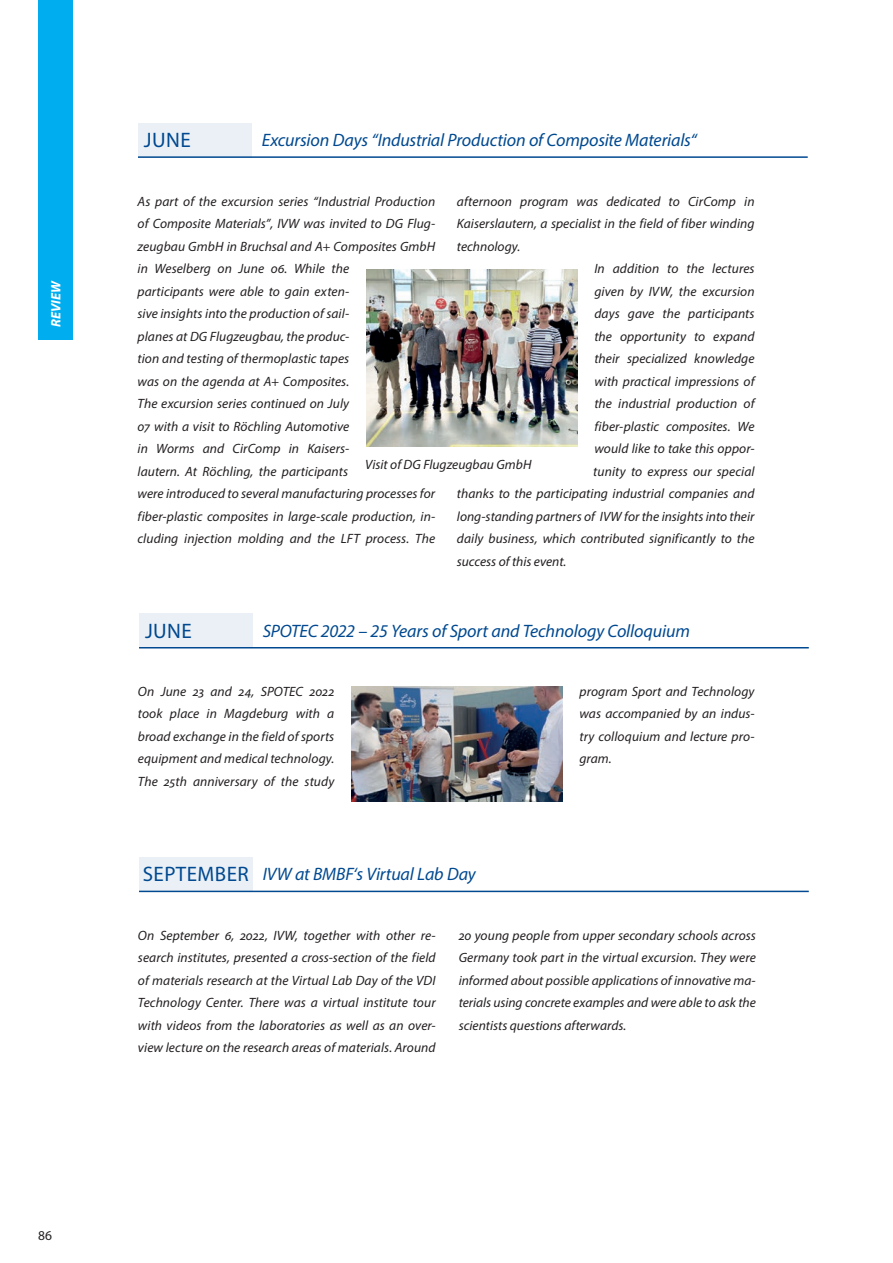
<style>
.page{position:relative;width:893px;height:1263px;background:#fff}
.page>*{position:absolute;margin:0;border:0;box-sizing:border-box;transform-origin:0 0}
.t1{font:21px "Myriad Pro";letter-spacing:.02em;color:#014990}
.t2{font:italic 18px "Myriad Pro";letter-spacing:-.01em;color:#014990}
.t3{font:italic 13.5px/22.5px "Myriad Pro";letter-spacing:.005em;color:#231f20;text-align:justify}
.t4{font:italic 700 13.5px "Myriad Pro";color:#fff}
.t5{font:13.5px "Myriad Pro";color:#231f20}
.s1{font-style:normal;font-size:21px}
</style>
<div class="page">
<div style="left:38px;top:0;width:34px;height:340px;background:#00aeef"></div>
<img style="left:366px;top:269px;width:211px;height:177px">
<img style="left:351px;top:687px;width:211px;height:114px">
<hr style="left:138px;top:156px;width:670px;height:2px;background:#014990">
<div style="left:138px;top:123px;width:114px;height:34px;background:#ebf0f6"></div>
<hr style="left:139px;top:647px;width:670px;height:1px;background:#014990">
<div style="left:139px;top:614px;width:114px;height:34px;background:#ebf0f6"></div>
<hr style="left:139px;top:891px;width:670px;height:1px;background:#014990">
<div style="left:139px;top:857px;width:114px;height:34px;background:#ebf0f6"></div>
<p class="t4" style="left:47px;top:327px;width:49px;rotate:-90deg">REVIEW</p>
<p class="t5" style="left:38px;top:1227px;width:15px">86</p>
<h1 class="t1" style="left:144px;top:127px;width:48px">JUNE</h1>
<h2 class="t2" style="left:262px;top:129px;width:436px">Excursion Days “Industrial Production of Composite Materials“</h2>
<p class="t3" style="left:138px;top:190px;width:299px;text-align:left">As part of the excursion series “Industrial Production of Composite Materials”, IVW was invited to DG Flug&shy;zeugbau GmbH in Bruchsal and A+ Composites GmbH in Weselberg on June 06. While the<br>participants were able to gain exten-<br>sive insights into the production of sail-<br>planes at DG Flugzeugbau, the produc-<br>tion and testing of thermoplastic tapes<br>was on the agenda at A+ Composites.<br>The excursion series continued on July<br>07 with a visit to Röchling Automotive<br>in Worms and CirComp in Kaisers-<br>lautern. At Röchling, the participants<br>were introduced to several manufacturing processes for fiber-plastic composites in large-scale production, in&shy;cluding injection molding and the LFT process. The</p>
<p class="t3" style="left:457px;top:190px;width:299px">afternoon program was dedicated to CirComp in</p>
<p class="t3" style="left:457px;top:212px;width:299px">Kaiserslautern, a specialist in the field of fiber winding</p>
<p class="t3" style="left:457px;top:235px;width:65px">technology.</p>
<p class="t3" style="left:594px;top:257px;width:162px">In addition to the lectures</p>
<p class="t3" style="left:594px;top:280px;width:162px">given by IVW, the excursion</p>
<p class="t3" style="left:594px;top:302px;width:162px">days gave the participants</p>
<p class="t3" style="left:594px;top:325px;width:162px">the opportunity to expand</p>
<p class="t3" style="left:594px;top:347px;width:162px">their specialized knowledge</p>
<p class="t3" style="left:594px;top:370px;width:162px">with practical impressions of</p>
<p class="t3" style="left:594px;top:392px;width:162px">the industrial production of</p>
<p class="t3" style="left:594px;top:415px;width:162px">fiber-plastic composites. We</p>
<p class="t3" style="left:594px;top:437px;width:162px">would like to take this oppor-</p>
<p class="t3" style="left:593px;top:460px;width:163px">tunity to express our special</p>
<p class="t3" style="left:457px;top:482px;width:299px">thanks to the participating industrial companies and</p>
<p class="t3" style="left:457px;top:505px;width:299px">long-standing partners of IVW for the insights into their</p>
<p class="t3" style="left:457px;top:527px;width:299px">daily business, which contributed significantly to the</p>
<p class="t3" style="left:457px;top:550px;width:111px">success of this event.</p>
<p class="t3" style="left:365px;top:453px;width:168px">Visit of DG Flugzeugbau GmbH</p>
<h1 class="t1" style="left:145px;top:618px;width:48px">JUNE</h1>
<h2 class="t2" style="left:263px;top:619px;width:429px">SPOTEC 2022 – 25 Years of Sport and Technology Colloquium</h2>
<p class="t3" style="left:138px;top:680px;width:198px">On June 23 and 24, SPOTEC 2022 took place in Magdeburg with a broad exchange in the field of sports equipment and medical technology.<br>The 25th anniversary of the study</p>
<h2 class="t2" style="left:143px;top:863px;width:335px"><span class="s1">SEPTEMBER</span> IVW at BMBF‘s Virtual Lab Day</h2>
<p class="t3" style="left:579px;top:680px;width:177px">program Sport and Technology was accompanied by an indus&shy;try colloquium and lecture pro&shy;gram.</p>
<p class="t3" style="left:138px;top:923px;width:299px">On September 6, 2022, IVW, together with other re&shy;search institutes, presented a cross-section of the field of materials research at the Virtual Lab Day of the VDI Technology Center. There was a virtual institute tour with videos from the laboratories as well as an over&shy;view lecture on the research areas of materials. Around</p>
<p class="t3" style="left:459px;top:923px;width:299px">20 young people from upper secondary schools across Germany took part in the virtual excursion. They were informed about possible applications of innovative ma&shy;terials using concrete examples and were able to ask the scientists questions afterwards.</p>
</div>
